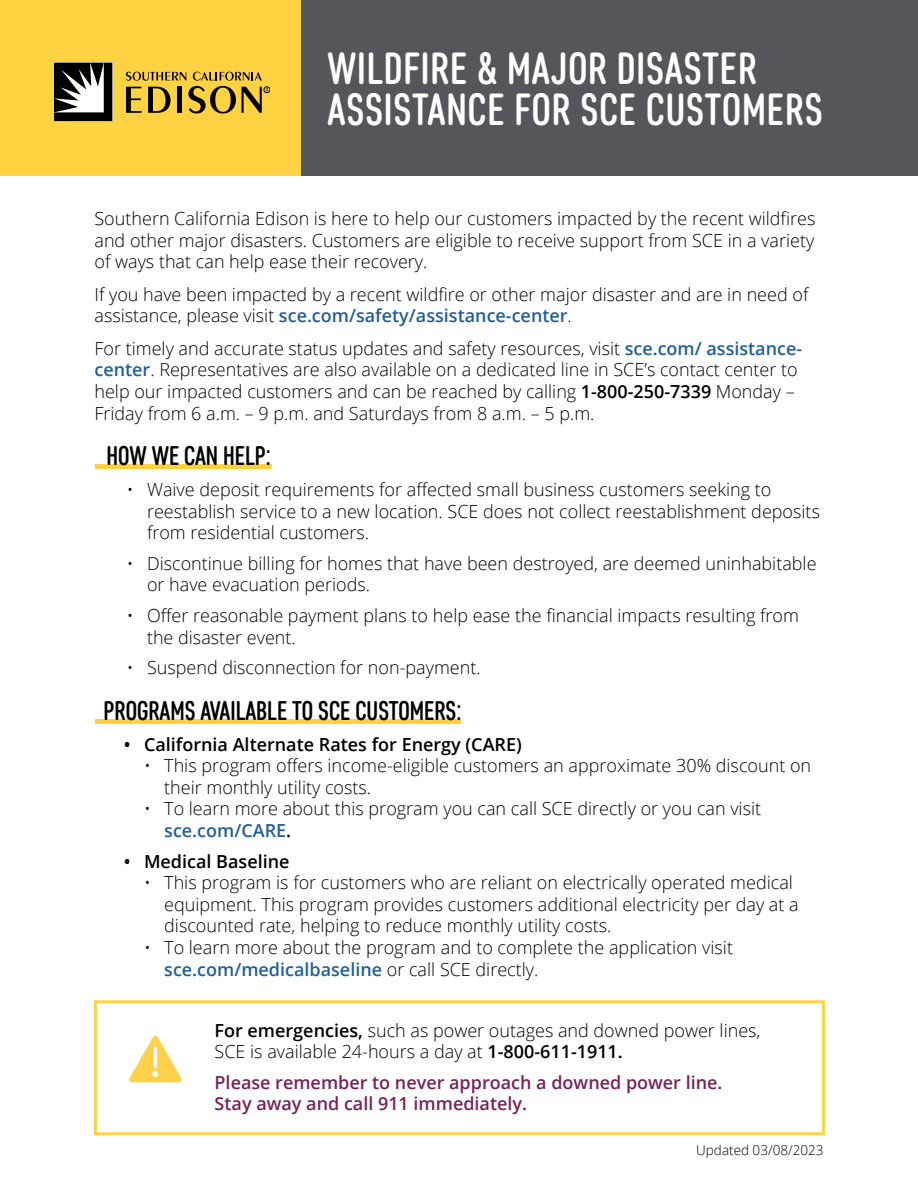
<style>
.page{position:relative;width:918px;height:1188px;background:#fff}
.page>*{position:absolute;margin:0;border:0;box-sizing:border-box;transform-origin:0 0}
.t1{font:500 45px/41.1px "Core Sans DS47 Cn";letter-spacing:.02em;color:#fff}
.t2{font:500 27px "Core Sans DS47 Cn";color:#000}
.t3{font:300 18px/21.6px "Open Sans";color:#000}
.t4{font:600 18px/21.6px "Open Sans";color:#762157}
.t5{font:600 18px "Open Sans";color:#000}
.t6{font:300 13.5px "Open Sans";color:#000}
.s1{font-weight:600;color:#215e9e}
.s2{font-weight:600}
</style>
<div class="page">
<div style="left:94px;top:1000px;width:731px;height:135px;border:3px solid #fed241"></div>
<hr style="left:95px;top:465px;width:177px;height:4px;background:#ffd140">
<div style="left:95px;top:719px;width:366px;height:5px;background:#ffd140"></div>
<div style="left:184px;top:0;width:734px;height:176px;background:#54565b"></div>
<div style="left:0;top:0;width:300px;height:176px;background:#fed241"></div>
<svg style="left:54px;top:63px;width:58px;height:58px"></svg>
<svg style="left:126px;top:72px;width:144px;height:42px"></svg>
<svg style="left:129px;top:1035px;width:53px;height:48px"></svg>
<h1 class="t1" style="left:327px;top:47px;width:497px">WILDFIRE &amp; MAJOR DISASTER<br>ASSISTANCE FOR SCE CUSTOMERS</h1>
<p class="t3" style="left:94px;top:207px;width:722px;text-align:justify">Southern California Edison is here to help our customers impacted by the recent wildfires and other major disasters. Customers are eligible to receive support from SCE in a variety of ways that can help ease their recovery.</p>
<p class="t3" style="left:94px;top:283px;width:715px">If you have been impacted by a recent wildfire or other major disaster and are in need of assistance, please visit <span class="s1">sce.com/safety/assistance-center</span>.</p>
<p class="t3" style="left:94px;top:337px;width:709px">For timely and accurate status updates and safety resources, visit <span class="s1">sce.com/ assistance&shy;center</span>. Representatives are also available on a dedicated line in SCE’s contact center to help our impacted customers and can be reached by calling <span class="s2">1-800-250-7339</span> Monday – Friday from 6 a.m. – 9 p.m. and Saturdays from 8 a.m. – 5 p.m.</p>
<h2 class="t2" style="left:106px;top:439px;width:166px">HOW WE CAN HELP:</h2>
<p class="t3" style="left:147px;top:478px;width:675px;text-indent:-20px">• Waive deposit requirements for affected small business customers seeking to reestablish service to a new location. SCE does not collect reestablishment deposits from residential customers.</p>
<p class="t3" style="left:147px;top:552px;width:671px;text-indent:-20px">• Discontinue billing for homes that have been destroyed, are deemed uninhabitable or have evacuation periods.</p>
<p class="t3" style="left:147px;top:604px;width:654px;text-indent:-20px">• Offer reasonable payment plans to help ease the financial impacts resulting from the disaster event.</p>
<p class="t3" style="left:127px;top:656px;width:355px">• Suspend disconnection for non-payment.</p>
<h2 class="t2" style="left:104px;top:694px;width:359px">PROGRAMS AVAILABLE TO SCE CUSTOMERS:</h2>
<p class="t5" style="left:124px;top:732px;width:400px">• California Alternate Rates for Energy (CARE)</p>
<p class="t3" style="left:164px;top:754px;width:649px;text-indent:-20px">• This program offers income-eligible customers an approximate 30% discount on their monthly utility costs.</p>
<p class="t3" style="left:164px;top:797px;width:598px;text-indent:-20px">• To learn more about this program you can call SCE directly or you can visit <span class="s1">sce.com/CARE</span><span class="s2">.</span></p>
<p class="t5" style="left:124px;top:849px;width:167px">• Medical Baseline</p>
<p class="t3" style="left:164px;top:871px;width:636px;text-indent:-20px">• This program is for customers who are reliant on electrically operated medical equipment. This program provides customers additional electricity per day at a discounted rate, helping to reduce monthly utility costs.</p>
<p class="t3" style="left:164px;top:936px;width:570px;text-indent:-20px">• To learn more about the program and to complete the application visit <span class="s1">sce.com/medicalbaseline</span> or call SCE directly.</p>
<p class="t3" style="left:215px;top:1019px;width:547px"><span class="s2">For emergencies,</span> such as power outages and downed power lines,<br>SCE is available 24-hours a day at <span class="s2">1-800-611-1911.</span></p>
<p class="t4" style="left:215px;top:1071px;width:509px">Please remember to never approach a downed power line.<br>Stay away and call 911 immediately.</p>
<p class="t6" style="left:696px;top:1141px;width:129px">Updated 03/08/2023</p>
</div>
